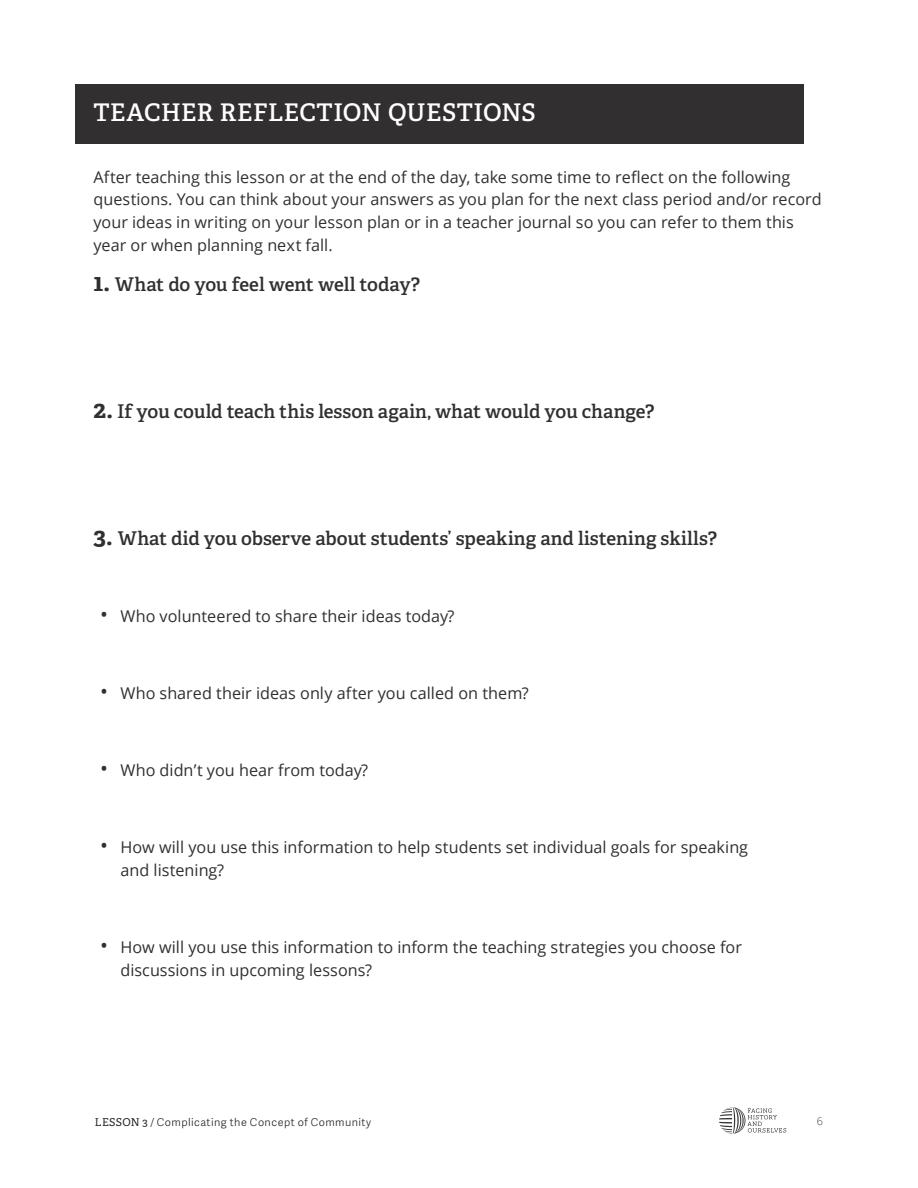
<style>
.page{position:relative;width:918px;height:1188px;background:#fff}
.page>*{position:absolute;margin:0;border:0;box-sizing:border-box;transform-origin:0 0}
.TEXT_PP{font:600 24.3px "Adelle Basic";letter-spacing:.015em;color:#fff}
.TEXT_PP-2{font:600 18.9px "Adelle Basic";letter-spacing:-.005em;color:#312f30}
.TEXT_PP-3{font:16.2px/23px "Open Sans";color:#312f30}
.t1{font:10.8px "Adelle Sans Lt";letter-spacing:.045em;color:#231f20}
.t2{font:300 10.8px "Open Sans";color:#3e3e3f}
.s1{font-family:"Adelle";font-weight:700;font-size:24.3px}
.s2{font-size:21px}
.s3{font-family:"Adelle"}
</style>
<div class="page">
<svg style="left:719px;top:1107px;width:67px;height:27px"></svg>
<div style="left:75px;top:84px;width:729px;height:59px;background:#312f30"></div>
<p class="TEXT_PP" style="left:93px;top:97px;width:444px">TEACHER REFLECTION QUESTIONS</p>
<p class="TEXT_PP-3" style="left:93px;top:165px;width:730px">After teaching this lesson or at the end of the day, take some time to reflect on the following questions. You can think about your answers as you plan for the next class period and/or record your ideas in writing on your lesson plan or in a teacher journal so you can refer to them this year or when planning next fall.</p>
<p class="TEXT_PP-2" style="left:93px;top:273px;width:328px"><span class="s1">1.</span> What do you feel went well today?</p>
<p class="TEXT_PP-2" style="left:93px;top:399px;width:563px"><span class="s1">2.</span> If you could teach this lesson again, what would you change?</p>
<p class="TEXT_PP-2" style="left:93px;top:526px;width:625px"><span class="s1">3.</span> What did you observe about students’ speaking and listening skills?</p>
<p class="TEXT_PP-3" style="left:100px;top:604px;width:356px"><span class="s2">•</span> Who volunteered to share their ideas today?</p>
<p class="TEXT_PP-3" style="left:100px;top:681px;width:430px"><span class="s2">•</span> Who shared their ideas only after you called on them?</p>
<p class="TEXT_PP-3" style="left:100px;top:758px;width:270px"><span class="s2">•</span> Who didn’t you hear from today?</p>
<p class="TEXT_PP-3" style="left:120px;top:835px;width:629px;text-indent:-20px"><span class="s2">•</span> How will you use this information to help students set individual goals for speaking and listening?</p>
<p class="TEXT_PP-3" style="left:120px;top:935px;width:623px;text-indent:-20px"><span class="s2">•</span> How will you use this information to inform the teaching strategies you choose for discussions in upcoming lessons?</p>
<p class="t1" style="left:95px;top:1114px;width:278px"><span class="s3">LESSON 3</span> / Complicating the Concept of Community</p>
<p class="t2" style="left:817px;top:1114px;width:8px">6</p>
</div>
